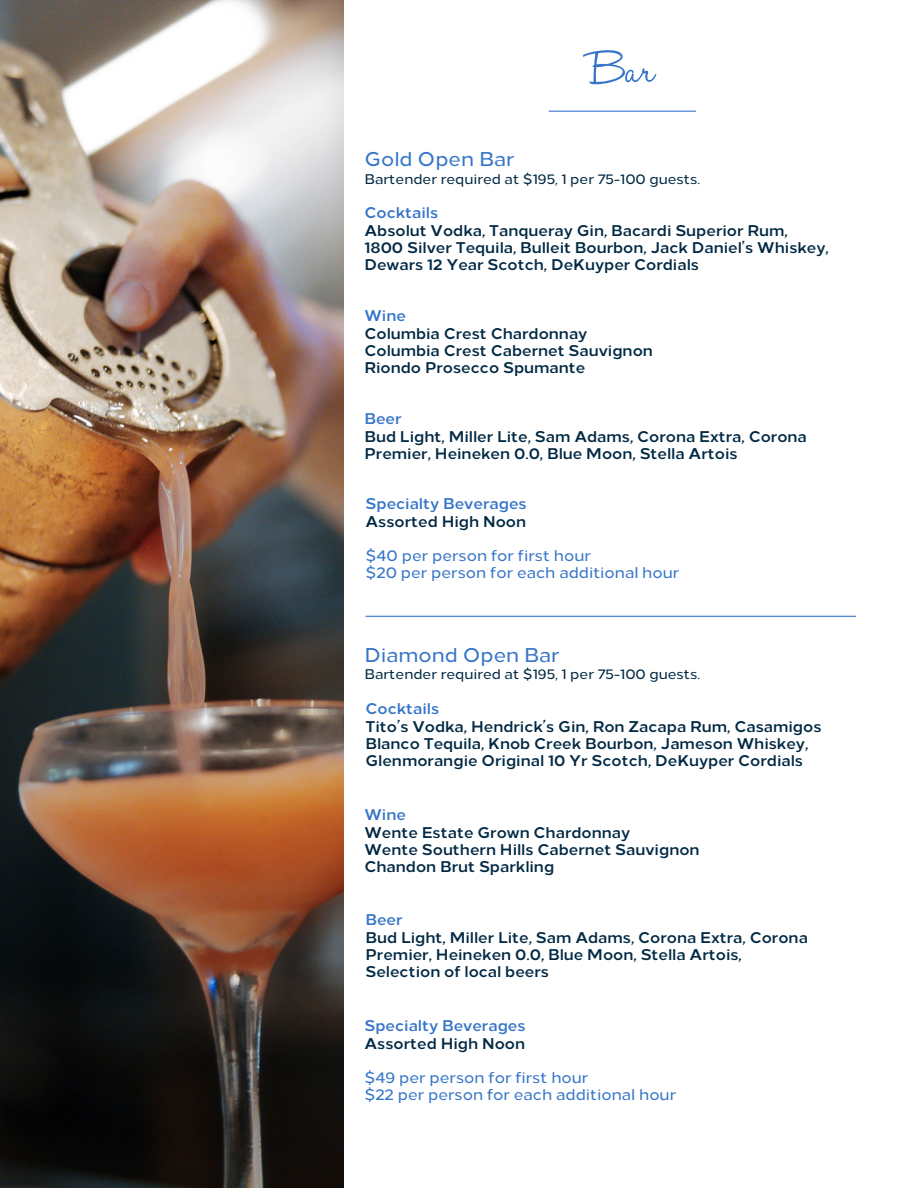
<style>
.page{position:relative;width:918px;height:1188px;background:#fff}
.page>*{position:absolute;margin:0;border:0;box-sizing:border-box;transform-origin:0 0}
.t1{font:51px "Halo Handletter";color:#3675c8}
.t2{font:500 19.95px "Loew Two Zero";color:#3675c8}
.t3{font:700 15.45px/16.8px "Loew Two Zero";color:#022944}
.t4{font:500 15.45px "Loew Two Zero";color:#3675c8}
.t5{font:700 15.45px "Loew Two Zero";color:#3675c8}
.t6{font:500 13.95px "Loew Two Zero";color:#022944}
</style>
<div class="page">
<img style="left:0;top:0;width:343px;height:1188px">
<hr style="left:549px;top:111px;width:147px;height:1px;background:#3675c8">
<hr style="left:365px;top:616px;width:491px;height:1px;background:#3675c8">
<p class="t1" style="left:590px;top:42px;width:66px">Bar</p>
<p class="t2" style="left:364px;top:147px;width:151px">Gold Open Bar</p>
<p class="t6" style="left:364px;top:171px;width:337px">Bartender required at $195, 1 per 75-100 guests.</p>
<p class="t5" style="left:364px;top:204px;width:75px">Cocktails</p>
<p class="t3" style="left:364px;top:223px;width:425px">Absolut Vodka, Tanqueray Gin, Bacardi Superior Rum,</p>
<p class="t3" style="left:364px;top:239px;width:466px">1800 Silver Tequila, Bulleit Bourbon, Jack Daniel’s Whiskey,<br>Dewars 12 Year Scotch, DeKuyper Cordials</p>
<p class="t5" style="left:364px;top:306px;width:43px">Wine</p>
<p class="t3" style="left:364px;top:325px;width:224px">Columbia Crest Chardonnay</p>
<p class="t3" style="left:364px;top:342px;width:290px">Columbia Crest Cabernet Sauvignon</p>
<p class="t3" style="left:364px;top:359px;width:222px">Riondo Prosecco Spumante</p>
<p class="t5" style="left:364px;top:409px;width:39px">Beer</p>
<p class="t3" style="left:364px;top:428px;width:444px">Bud Light, Miller Lite, Sam Adams, Corona Extra, Corona<br>Premier, Heineken 0.0, Blue Moon, Stella Artois</p>
<p class="t5" style="left:365px;top:495px;width:163px">Specialty Beverages</p>
<p class="t3" style="left:365px;top:514px;width:162px">Assorted High Noon</p>
<p class="t4" style="left:365px;top:546px;width:227px">$40 per person for first hour</p>
<p class="t4" style="left:365px;top:563px;width:315px">$20 per person for each additional hour</p>
<p class="t2" style="left:364px;top:643px;width:197px">Diamond Open Bar</p>
<p class="t6" style="left:364px;top:666px;width:337px">Bartender required at $195, 1 per 75-100 guests.</p>
<p class="t5" style="left:365px;top:700px;width:75px">Cocktails</p>
<p class="t3" style="left:365px;top:719px;width:458px">Tito’s Vodka, Hendrick’s Gin, Ron Zacapa Rum, Casamigos<br>Blanco Tequila, Knob Creek Bourbon, Jameson Whiskey,<br>Glenmorangie Original 10 Yr Scotch, DeKuyper Cordials</p>
<p class="t5" style="left:364px;top:806px;width:43px">Wine</p>
<p class="t3" style="left:364px;top:825px;width:267px">Wente Estate Grown Chardonnay</p>
<p class="t3" style="left:364px;top:842px;width:337px">Wente Southern Hills Cabernet Sauvignon</p>
<p class="t3" style="left:364px;top:858px;width:191px">Chandon Brut Sparkling</p>
<p class="t5" style="left:365px;top:911px;width:39px">Beer</p>
<p class="t3" style="left:365px;top:929px;width:444px">Bud Light, Miller Lite, Sam Adams, Corona Extra, Corona<br>Premier, Heineken 0.0, Blue Moon, Stella Artois,<br>Selection of local beers</p>
<p class="t5" style="left:364px;top:1016px;width:163px">Specialty Beverages</p>
<p class="t3" style="left:364px;top:1035px;width:162px">Assorted High Noon</p>
<p class="t4" style="left:364px;top:1068px;width:225px">$49 per person for first hour</p>
<p class="t4" style="left:364px;top:1085px;width:313px">$22 per person for each additional hour</p>
</div>
